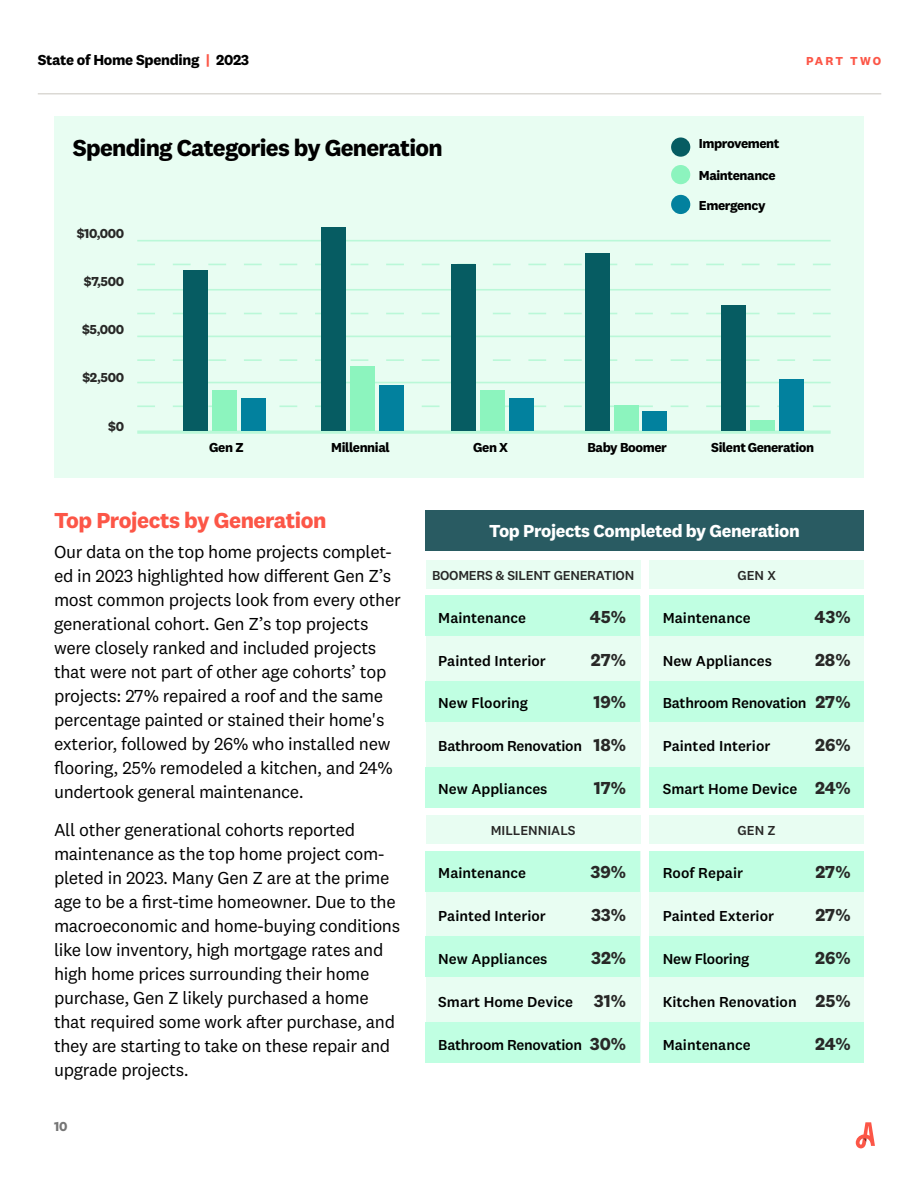
<style>
.page{position:relative;width:918px;height:1188px;background:#fff}
.page>*{position:absolute;margin:0;border:0;box-sizing:border-box;transform-origin:0 0}
.t1{font:700 24px "National 2";letter-spacing:-.03em;color:#000}
.t2{font:700 22.5px "National 2";letter-spacing:-.02em;color:#fc5647}
.t3{font:18px/24px "National 2";letter-spacing:-.02em;color:#000}
.t4{font:700 18px "National 2";color:#282827}
.t5{font:700 18px "National 2";letter-spacing:-.02em;color:#fff}
.t6{font:500 15px "National 2";color:#000}
.t7{font:500 15px "National 2";letter-spacing:-.02em;color:#000}
.t8{font:700 15px "National 2";letter-spacing:-.02em;color:#000}
.t9{font:700 13.5px "National 2";letter-spacing:-.03em;color:#000}
.t10{font:500 13.5px "National 2";letter-spacing:-.02em;color:#282827}
.t11{font:700 13.5px "National 2";letter-spacing:-.03em;color:#282827}
.t12{font:500 13.5px "National 2";color:#282827}
.t13{font:700 13.5px "National 2";color:#757575}
.t14{font:700 12px "National 2";letter-spacing:.165em;color:#fc5647}
.s1{color:#fc5747}
.s2{font-weight:700;font-size:18px;color:#282827}
</style>
<div class="page">
<hr style="left:38px;top:93px;width:843px;height:1px;background:#dbd9d4">
<svg style="left:856px;top:1122px;width:19px;height:26px"></svg>
<div style="left:54px;top:116px;width:810px;height:361px;background:#e8fdf2"></div>
<hr style="left:137px;top:336px;width:694px;height:1px;background:#baf8d8">
<svg style="left:137px;top:359px;width:694px;height:2px"></svg>
<hr style="left:137px;top:382px;width:694px;height:1px;background:#baf8d8">
<svg style="left:137px;top:405px;width:694px;height:2px"></svg>
<hr style="left:137px;top:289px;width:694px;height:2px;background:#baf8d8">
<svg style="left:137px;top:313px;width:694px;height:1px"></svg>
<hr style="left:137px;top:240px;width:694px;height:1px;background:#baf8d8">
<svg style="left:137px;top:264px;width:694px;height:1px"></svg>
<hr style="left:137px;top:430px;width:694px;height:4px;background:#baf8d8">
<div style="left:671px;top:137px;width:19px;height:20px;background:#065c62;border-radius:50%"></div>
<div style="left:671px;top:165px;width:19px;height:19px;background:#8cf4be;border-radius:50%"></div>
<div style="left:671px;top:195px;width:19px;height:19px;background:#02819e;border-radius:50%"></div>
<div style="left:184px;top:270px;width:24px;height:161px;background:#065c62"></div>
<div style="left:241px;top:398px;width:24px;height:33px;background:#02819e"></div>
<div style="left:213px;top:390px;width:24px;height:41px;background:#8cf4be"></div>
<div style="left:322px;top:227px;width:24px;height:204px;background:#065c62"></div>
<div style="left:379px;top:385px;width:24px;height:46px;background:#02819e"></div>
<div style="left:350px;top:366px;width:25px;height:65px;background:#8cf4be"></div>
<div style="left:452px;top:264px;width:24px;height:167px;background:#065c62"></div>
<div style="left:509px;top:398px;width:24px;height:33px;background:#02819e"></div>
<div style="left:481px;top:390px;width:24px;height:41px;background:#8cf4be"></div>
<div style="left:585px;top:253px;width:24px;height:178px;background:#065c62"></div>
<div style="left:643px;top:411px;width:24px;height:20px;background:#02819e"></div>
<div style="left:614px;top:405px;width:24px;height:26px;background:#8cf4be"></div>
<div style="left:722px;top:305px;width:24px;height:126px;background:#065c62"></div>
<div style="left:779px;top:379px;width:24px;height:52px;background:#02819e"></div>
<div style="left:751px;top:420px;width:24px;height:11px;background:#8cf4be"></div>
<div style="left:649px;top:596px;width:215px;height:212px;background:#e8fdf2"></div>
<div style="left:649px;top:851px;width:215px;height:212px;background:#e8fdf2"></div>
<div style="left:426px;top:596px;width:214px;height:212px;background:#e8fdf2"></div>
<div style="left:426px;top:851px;width:214px;height:212px;background:#e8fdf2"></div>
<div style="left:426px;top:511px;width:438px;height:40px;background:#295b62"></div>
<div style="left:426px;top:596px;width:214px;height:40px;background:#c0ffe2"></div>
<div style="left:426px;top:851px;width:214px;height:40px;background:#c0ffe2"></div>
<div style="left:426px;top:681px;width:214px;height:41px;background:#c0ffe2"></div>
<div style="left:426px;top:937px;width:214px;height:40px;background:#c0ffe2"></div>
<div style="left:426px;top:767px;width:214px;height:41px;background:#c0ffe2"></div>
<div style="left:426px;top:1022px;width:214px;height:41px;background:#c0ffe2"></div>
<div style="left:649px;top:596px;width:215px;height:40px;background:#c0ffe2"></div>
<div style="left:649px;top:851px;width:215px;height:40px;background:#c0ffe2"></div>
<div style="left:649px;top:681px;width:215px;height:41px;background:#c0ffe2"></div>
<div style="left:649px;top:937px;width:215px;height:40px;background:#c0ffe2"></div>
<div style="left:649px;top:767px;width:215px;height:41px;background:#c0ffe2"></div>
<div style="left:649px;top:1022px;width:215px;height:41px;background:#c0ffe2"></div>
<div style="left:649px;top:560px;width:215px;height:28px;background:#e8fdf2"></div>
<div style="left:649px;top:815px;width:215px;height:29px;background:#e8fdf2"></div>
<div style="left:426px;top:560px;width:214px;height:28px;background:#e8fdf2"></div>
<div style="left:426px;top:815px;width:214px;height:29px;background:#e8fdf2"></div>
<p class="t8" style="left:38px;top:51px;width:213px">State of Home Spending <span class="s1">|</span> 2023</p>
<h1 class="t1" style="left:73px;top:133px;width:371px">Spending Categories by Generation</h1>
<p class="t11" style="left:77px;top:225px;width:49px">$10,000</p>
<p class="t11" style="left:84px;top:273px;width:42px">$7,500</p>
<p class="t11" style="left:82px;top:321px;width:43px">$5,000</p>
<p class="t11" style="left:82px;top:370px;width:43px">$2,500</p>
<p class="t11" style="left:108px;top:418px;width:17px">$0</p>
<p class="t14" style="left:806px;top:53px;width:77px">PART TWO</p>
<p class="t9" style="left:699px;top:135px;width:82px">Improvement</p>
<p class="t9" style="left:699px;top:167px;width:78px">Maintenance</p>
<p class="t9" style="left:699px;top:197px;width:68px">Emergency</p>
<p class="t9" style="left:209px;top:439px;width:36px">Gen Z</p>
<p class="t9" style="left:331px;top:439px;width:60px">Millennial</p>
<p class="t9" style="left:473px;top:439px;width:37px">Gen X</p>
<p class="t9" style="left:587px;top:439px;width:81px">Baby Boomer</p>
<p class="t9" style="left:711px;top:439px;width:104px">Silent Generation</p>
<p class="t2" style="left:54px;top:506px;width:274px">Top Projects by Generation</p>
<p class="t3" style="left:54px;top:540px;width:348px">Our data on the top home projects complet&shy;ed in 2023 highlighted how different Gen Z’s most common projects look from every other generational cohort. Gen Z’s top projects were closely ranked and included projects that were not part of other age cohorts’ top projects: 27% repaired a roof and the same percentage painted or stained their home's exterior, followed by 26% who installed new flooring, 25% remodeled a kitchen, and 24% undertook general maintenance.</p>
<p class="t3" style="left:54px;top:818px;width:348px">All other generational cohorts reported maintenance as the top home project com&shy;pleted in 2023. Many Gen Z are at the prime age to be a first-time homeowner. Due to the macroeconomic and home-buying conditions like low inventory, high mortgage rates and high home prices surrounding their home purchase, Gen Z likely purchased a home that required some work after purchase, and they are starting to take on these repair and upgrade projects.</p>
<p class="t13" style="left:54px;top:1118px;width:15px">10</p>
<p class="t5" style="left:489px;top:519px;width:312px">Top Projects Completed by Generation</p>
<p class="t10" style="left:432px;top:567px;width:204px">BOOMERS &amp; SILENT GENERATION</p>
<p class="t10" style="left:737px;top:567px;width:40px">GEN X</p>
<p class="t6" style="left:438px;top:608px;width:89px">Maintenance</p>
<p class="t4" style="left:590px;top:605px;width:38px">45%</p>
<p class="t6" style="left:663px;top:608px;width:89px">Maintenance</p>
<p class="t4" style="left:814px;top:605px;width:38px">43%</p>
<p class="t6" style="left:438px;top:651px;width:109px">Painted Interior</p>
<p class="t4" style="left:591px;top:648px;width:37px">27%</p>
<p class="t6" style="left:663px;top:651px;width:111px">New Appliances</p>
<p class="t4" style="left:815px;top:648px;width:37px">28%</p>
<p class="t6" style="left:438px;top:694px;width:91px">New Flooring</p>
<p class="t4" style="left:594px;top:691px;width:34px">19%</p>
<p class="t7" style="left:663px;top:694px;width:189px">Bathroom Renovation <span class="s2">27%</span></p>
<p class="t7" style="left:438px;top:737px;width:189px">Bathroom Renovation <span class="s2">18%</span></p>
<p class="t6" style="left:663px;top:737px;width:109px">Painted Interior</p>
<p class="t4" style="left:815px;top:734px;width:37px">26%</p>
<p class="t6" style="left:438px;top:780px;width:111px">New Appliances</p>
<p class="t4" style="left:594px;top:777px;width:34px">17%</p>
<p class="t6" style="left:663px;top:780px;width:189px">Smart Home Device <span class="s2">24%</span></p>
<p class="t12" style="left:491px;top:822px;width:86px">MILLENNIALS</p>
<p class="t10" style="left:738px;top:822px;width:40px">GEN Z</p>
<p class="t6" style="left:438px;top:864px;width:89px">Maintenance</p>
<p class="t4" style="left:591px;top:861px;width:37px">39%</p>
<p class="t6" style="left:663px;top:864px;width:82px">Roof Repair</p>
<p class="t4" style="left:815px;top:861px;width:37px">27%</p>
<p class="t6" style="left:438px;top:907px;width:109px">Painted Interior</p>
<p class="t4" style="left:591px;top:904px;width:37px">33%</p>
<p class="t6" style="left:663px;top:907px;width:113px">Painted Exterior</p>
<p class="t4" style="left:815px;top:904px;width:37px">27%</p>
<p class="t6" style="left:438px;top:950px;width:111px">New Appliances</p>
<p class="t4" style="left:591px;top:947px;width:37px">32%</p>
<p class="t7" style="left:663px;top:950px;width:88px">New Flooring</p>
<p class="t4" style="left:815px;top:947px;width:37px">26%</p>
<p class="t6" style="left:438px;top:992px;width:189px">Smart Home Device <span class="s2">31%</span></p>
<p class="t6" style="left:663px;top:992px;width:189px">Kitchen Renovation <span class="s2">25%</span></p>
<p class="t7" style="left:438px;top:1035px;width:189px">Bathroom Renovation <span class="s2">30%</span></p>
<p class="t6" style="left:663px;top:1035px;width:89px">Maintenance</p>
<p class="t4" style="left:815px;top:1032px;width:37px">24%</p>
</div>
